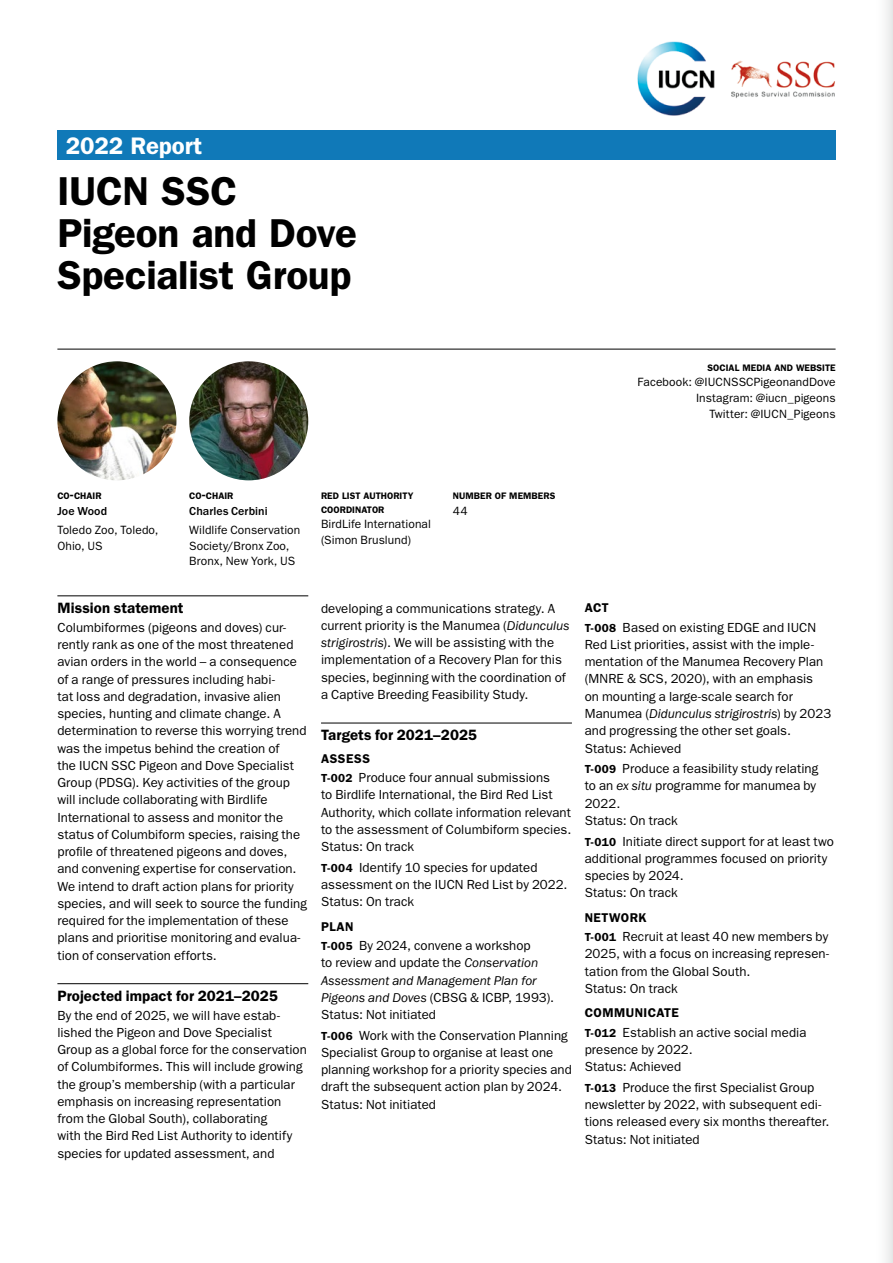
<style>
.page{position:relative;width:893px;height:1263px;background:#fff}
.page>*{position:absolute;margin:0;border:0;box-sizing:border-box;transform-origin:0 0}
.t1{font:600 40.5px/42px "ITC Franklin Gothic Std";letter-spacing:-.005em;color:#000}
.t2{font:600 24px "ITC Franklin Gothic Std";letter-spacing:-.005em;color:#fff}
.t3{font:600 15px "ITC Franklin Gothic Std";letter-spacing:.005em;color:#000}
.t4{font:13.2px/17.2px "ITC Franklin Gothic Std";letter-spacing:.005em;color:#000}
.t5{font:600 12.75px "ITC Franklin Gothic Std";letter-spacing:.035em;color:#000}
.t6{font:12px/15.8px "ITC Franklin Gothic Std";letter-spacing:.01em;color:#000}
.t7{font:500 12px "ITC Franklin Gothic Std";letter-spacing:.005em;color:#000}
.t8{font:600 9.45px/13.5px "ITC Franklin Gothic Std";color:#000}
.s1{font-size:13.5px}
.s2{font-style:italic}
.s3{font-weight:600;font-size:11.7px}
</style>
<div class="page">
<div style="left:872px;top:0;width:21px;height:1263px;background:linear-gradient(to bottom,#f7f8f8,#f7f8f8)"></div>
<div style="left:57px;top:131px;width:779px;height:29px;background:#1079b8"></div>
<img style="left:637px;top:41px;width:198px;height:75px">
<hr style="left:57px;top:596px;width:251px;height:1px;background:#000">
<hr style="left:57px;top:983px;width:251px;height:1px;background:#000">
<hr style="left:321px;top:723px;width:251px;height:1px;background:#000">
<hr style="left:57px;top:349px;width:779px;height:1px;background:#000">
<img style="left:57px;top:361px;width:119px;height:119px;border-radius:60px">
<img style="left:189px;top:361px;width:119px;height:119px;border-radius:60px">
<h2 class="t2" style="left:66px;top:131px;width:138px">2022 Report</h2>
<h1 class="t1" style="left:57px;top:170px;width:301px">IUCN SSC<br>Pigeon and Dove<br>Specialist Group</h1>
<p class="t8" style="left:708px;top:361px;width:129px">SOCIAL MEDIA AND WEBSITE</p>
<p class="t6" style="left:638px;top:374px;width:199px;text-align:right">Facebook: @IUCNSSCPigeonandDove<br>Instagram: @iucn_pigeons<br>Twitter: @IUCN_Pigeons</p>
<p class="t8" style="left:57px;top:489px;width:46px">CO<span class="s1">-</span>CHAIR</p>
<p class="t7" style="left:57px;top:504px;width:51px">Joe Wood</p>
<p class="t6" style="left:57px;top:522px;width:103px">Toledo Zoo, Toledo,<br>Ohio, US</p>
<p class="t8" style="left:189px;top:489px;width:46px">CO<span class="s1">-</span>CHAIR</p>
<p class="t7" style="left:189px;top:504px;width:80px">Charles Cerbini</p>
<p class="t6" style="left:189px;top:522px;width:113px">Wildlife Conservation<br>Society/Bronx Zoo,<br>Bronx, New York, US</p>
<p class="t8" style="left:321px;top:489px;width:94px">RED LIST AUTHORITY<br>COORDINATOR</p>
<p class="t6" style="left:321px;top:516px;width:111px">BirdLife International (Simon Bruslund)</p>
<p class="t8" style="left:453px;top:489px;width:104px">NUMBER OF MEMBERS</p>
<p class="t6" style="left:453px;top:503px;width:16px">44</p>
<p class="t3" style="left:57px;top:599px;width:128px">Mission statement</p>
<p class="t4" style="left:57px;top:619px;width:251px">Columbiformes (pigeons and doves) cur&shy;rently rank as one of the most threatened avian orders in the world – a consequence of a range of pressures including habi-<br>tat loss and degradation, invasive alien species, hunting and climate change. A determination to reverse this worrying trend was the impetus behind the creation of<br>the IUCN SSC Pigeon and Dove Specialist Group (PDSG). Key activities of the group will include collaborating with Birdlife International to assess and monitor the status of Columbiform species, raising the profile of threatened pigeons and doves, and convening expertise for conservation.<br>We intend to draft action plans for priority species, and will seek to source the funding required for the implementation of these plans and prioritise monitoring and evalua&shy;tion of conservation efforts.</p>
<p class="t3" style="left:57px;top:987px;width:222px">Projected impact for 2021–2025</p>
<p class="t4" style="left:57px;top:1007px;width:251px">By the end of 2025, we will have estab&shy;lished the Pigeon and Dove Specialist Group as a global force for the conservation of Columbiformes. This will include growing the group’s membership (with a particular emphasis on increasing representation from the Global South), collaborating<br>with the Bird Red List Authority to identify species for updated assessment, and</p>
<p class="t4" style="left:321px;top:600px;width:250px">developing a communications strategy. A current priority is the Manumea (<span class="s2">Didunculus strigirostris</span>). We will be assisting with the implementation of a Recovery Plan for this species, beginning with the coordination of a Captive Breeding Feasibility Study.</p>
<p class="t3" style="left:321px;top:726px;width:158px">Targets for 2021–2025</p>
<p class="t5" style="left:321px;top:751px;width:51px">ASSESS</p>
<p class="t4" style="left:321px;top:769px;width:252px"><span class="s3">T-002</span> Produce four annual submissions<br>to Birdlife International, the Bird Red List Authority, which collate information relevant to the assessment of Columbiform species.<br>Status: On track</p>
<p class="t4" style="left:321px;top:859px;width:248px"><span class="s3">T-004</span> Identify 10 species for updated assessment on the IUCN Red List by 2022.<br>Status: On track</p>
<p class="t5" style="left:321px;top:919px;width:34px">PLAN</p>
<p class="t4" style="left:321px;top:937px;width:235px"><span class="s3">T-005</span> By 2024, convene a workshop<br>to review and update the <span class="s2">Conservation Assessment and Management Plan for Pigeons and Doves</span> (CBSG &amp; ICBP, 1993).<br>Status: Not initiated</p>
<p class="t4" style="left:321px;top:1027px;width:252px"><span class="s3">T-006</span> Work with the Conservation Planning Specialist Group to organise at least one planning workshop for a priority species and draft the subsequent action plan by 2024.<br>Status: Not initiated</p>
<p class="t5" style="left:585px;top:600px;width:26px">ACT</p>
<p class="t4" style="left:585px;top:619px;width:248px"><span class="s3">T-008</span> Based on existing EDGE and IUCN Red List priorities, assist with the imple&shy;mentation of the Manumea Recovery Plan (MNRE &amp; SCS, 2020), with an emphasis<br>on mounting a large-scale search for Manumea (<span class="s2">Didunculus strigirostris</span>) by 2023 and progressing the other set goals.<br>Status: Achieved</p>
<p class="t4" style="left:585px;top:760px;width:235px"><span class="s3">T-009</span> Produce a feasibility study relating to an <span class="s2">ex situ</span> programme for manumea by<br>2022.<br>Status: On track</p>
<p class="t4" style="left:585px;top:832px;width:251px"><span class="s3">T-010</span> Initiate direct support for at least two additional programmes focused on priority species by 2024.<br>Status: On track</p>
<p class="t5" style="left:585px;top:910px;width:64px">NETWORK</p>
<p class="t4" style="left:585px;top:928px;width:246px"><span class="s3">T-001</span> Recruit at least 40 new members by<br>2025, with a focus on increasing represen&shy;tation from the Global South.<br>Status: On track</p>
<p class="t5" style="left:585px;top:1005px;width:96px">COMMUNICATE</p>
<p class="t4" style="left:585px;top:1024px;width:223px"><span class="s3">T-012</span> Establish an active social media presence by 2022.<br>Status: Achieved</p>
<p class="t4" style="left:585px;top:1079px;width:246px"><span class="s3">T-013</span> Produce the first Specialist Group newsletter by 2022, with subsequent edi&shy;tions released every six months thereafter.<br>Status: Not initiated</p>
</div>
